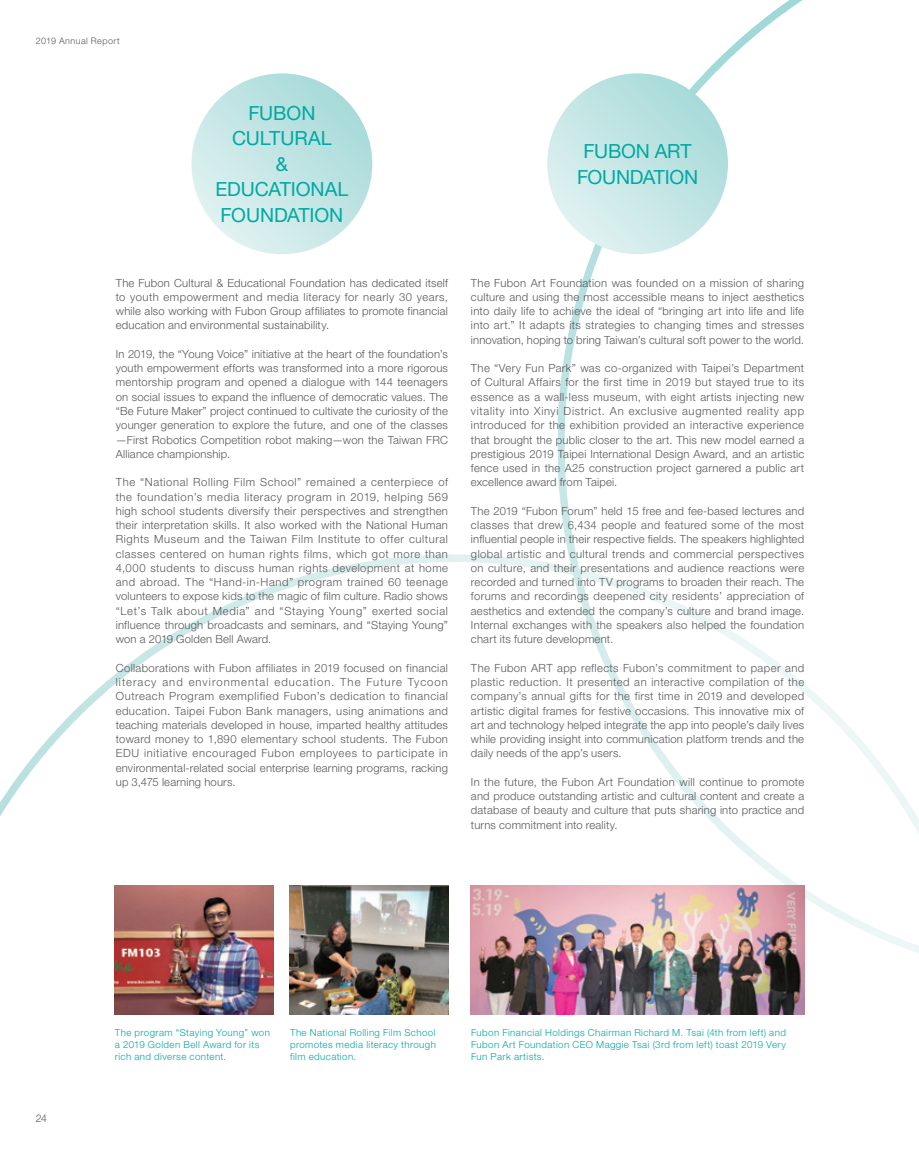
<style>
.page{position:relative;width:919px;height:1149px;background:#fff}
.page>*{position:absolute;margin:0;border:0;box-sizing:border-box;transform-origin:0 0}
.t1{font:19.5px/25.5px "Helvetica Neue LT Std";letter-spacing:-.01em;color:#00a9a2;text-align:center}
.Body{font:300 11.25px/14.2px "Helvetica Neue LT Std";letter-spacing:.015em;color:#57585a;text-align:justify}
.t2{font:300 10.5px "Helvetica Neue LT Std";color:#57585a}
.Description{font:300 9.75px/12px "Helvetica Neue LT Std";letter-spacing:.04em;color:#00a9a2;text-align:justify}
.t3{font:300 9px "Helvetica Neue LT Std";letter-spacing:.05em;color:#57585a}
</style>
<div class="page">
<img style="left:318px;top:559px;width:68px;height:20px">
<img style="left:259px;top:572px;width:63px;height:25px">
<img style="left:0;top:591px;width:264px;height:225px">
<img style="left:558px;top:218px;width:54px;height:456px">
<img style="left:690px;top:67px;width:28px;height:42px">
<img style="left:609px;top:658px;width:55px;height:107px">
<img style="left:710px;top:13px;width:74px;height:54px">
<img style="left:663px;top:753px;width:54px;height:74px">
<img style="left:771px;top:0;width:31px;height:13px">
<svg style="left:717px;top:65px;width:6px;height:5px"></svg>
<img style="left:717px;top:817px;width:54px;height:57px">
<img style="left:771px;top:865px;width:54px;height:46px">
<img style="left:825px;top:902px;width:54px;height:36px">
<svg style="left:191px;top:73px;width:181px;height:181px;background:#c3e5e4"></svg>
<svg style="left:547px;top:73px;width:181px;height:181px;background:#c3e5e4"></svg>
<img style="left:115px;top:885px;width:158px;height:129px">
<img style="left:290px;top:885px;width:158px;height:129px">
<img style="left:471px;top:885px;width:333px;height:129px">
<p class="t3" style="left:36px;top:36px;width:85px">2019 Annual Report</p>
<p class="t1" style="left:215px;top:100px;width:134px">FUBON<br>CULTURAL<br>&amp;<br>EDUCATIONAL<br>FOUNDATION</p>
<p class="Body" style="left:116px;top:275px;width:333px">The Fubon Cultural &amp; Educational Foundation has dedicated itself to youth empowerment and media literacy for nearly 30 years, while also working with Fubon Group affiliates to promote financial education and environmental sustainability.</p>
<p class="Body" style="left:116px;top:346px;width:334px">In 2019, the “Young Voice” initiative at the heart of the foundation’s youth empowerment efforts was transformed into a more rigorous mentorship program and opened a dialogue with 144 teenagers on social issues to expand the influence of democratic values. The “Be Future Maker” project continued to cultivate the curiosity of the younger generation to explore the future, and one of the classes —First Robotics Competition robot making—won the Taiwan FRC Alliance championship.</p>
<p class="Body" style="left:116px;top:475px;width:334px">The “National Rolling Film School” remained a centerpiece of the foundation’s media literacy program in 2019, helping 569 high school students diversify their perspectives and strengthen their interpretation skills. It also worked with the National Human Rights Museum and the Taiwan Film Institute to offer cultural classes centered on human rights films, which got more than 4,000 students to discuss human rights development at home and abroad. The “Hand-in-Hand” program trained 60 teenage volunteers to expose kids to the magic of film culture. Radio shows “Let’s Talk about Media” and “Staying Young” exerted social influence through broadcasts and seminars, and “Staying Young” won a 2019 Golden Bell Award.</p>
<p class="Body" style="left:116px;top:660px;width:334px">Collaborations with Fubon affiliates in 2019 focused on financial literacy and environmental education. The Future Tycoon Outreach Program exemplified Fubon’s dedication to financial education. Taipei Fubon Bank managers, using animations and teaching materials developed in house, imparted healthy attitudes toward money to 1,890 elementary school students. The Fubon EDU initiative encouraged Fubon employees to participate in environmental-related social enterprise learning programs, racking up 3,475 learning hours.</p>
<p class="t1" style="left:583px;top:138px;width:110px">FUBON ART</p>
<p class="t1" style="left:577px;top:164px;width:123px">FOUNDATION</p>
<p class="Body" style="left:471px;top:275px;width:335px">The Fubon Art Foundation was founded on a mission of sharing culture and using the most accessible means to inject aesthetics into daily life to achieve the ideal of “bringing art into life and life into art.” It adapts its strategies to changing times and stresses innovation, hoping to bring Taiwan’s cultural soft power to the world.</p>
<p class="Body" style="left:471px;top:361px;width:335px">The “Very Fun Park” was co-organized with Taipei’s Department of Cultural Affairs for the first time in 2019 but stayed true to its essence as a wall-less museum, with eight artists injecting new vitality into Xinyi District. An exclusive augmented reality app introduced for the exhibition provided an interactive experience that brought the public closer to the art. This new model earned a prestigious 2019 Taipei International Design Award, and an artistic fence used in the A25 construction project garnered a public art excellence award from Taipei.</p>
<p class="Body" style="left:471px;top:503px;width:335px">The 2019 “Fubon Forum” held 15 free and fee-based lectures and classes that drew 6,434 people and featured some of the most influential people in their respective fields. The speakers highlighted global artistic and cultural trends and commercial perspectives on culture, and their presentations and audience reactions were recorded and turned into TV programs to broaden their reach. The forums and recordings deepened city residents’ appreciation of aesthetics and extended the company’s culture and brand image.<br>Internal exchanges with the speakers also helped the foundation chart its future development.</p>
<p class="Body" style="left:471px;top:660px;width:335px">The Fubon ART app reflects Fubon’s commitment to paper and plastic reduction. It presented an interactive compilation of the company’s annual gifts for the first time in 2019 and developed artistic digital frames for festive occasions. This innovative mix of art and technology helped integrate the app into people’s daily lives while providing insight into communication platform trends and the daily needs of the app’s users.</p>
<p class="Body" style="left:471px;top:774px;width:335px">In the future, the Fubon Art Foundation will continue to promote and produce outstanding artistic and cultural content and create a database of beauty and culture that puts sharing into practice and turns commitment into reality.</p>
<p class="t2" style="left:36px;top:1111px;width:13px">24</p>
<p class="Description" style="left:115px;top:1025px;width:156px;text-align:left">The program “Staying Young” won a 2019 Golden Bell Award for its rich and diverse content.</p>
<p class="Description" style="left:290px;top:1025px;width:147px">The National Rolling Film School promotes media literacy through film education.</p>
<p class="Description" style="left:471px;top:1025px;width:316px">Fubon Financial Holdings Chairman Richard M. Tsai (4th from left) and Fubon Art Foundation CEO Maggie Tsai (3rd from left) toast 2019 Very Fun Park artists.</p>
</div>
